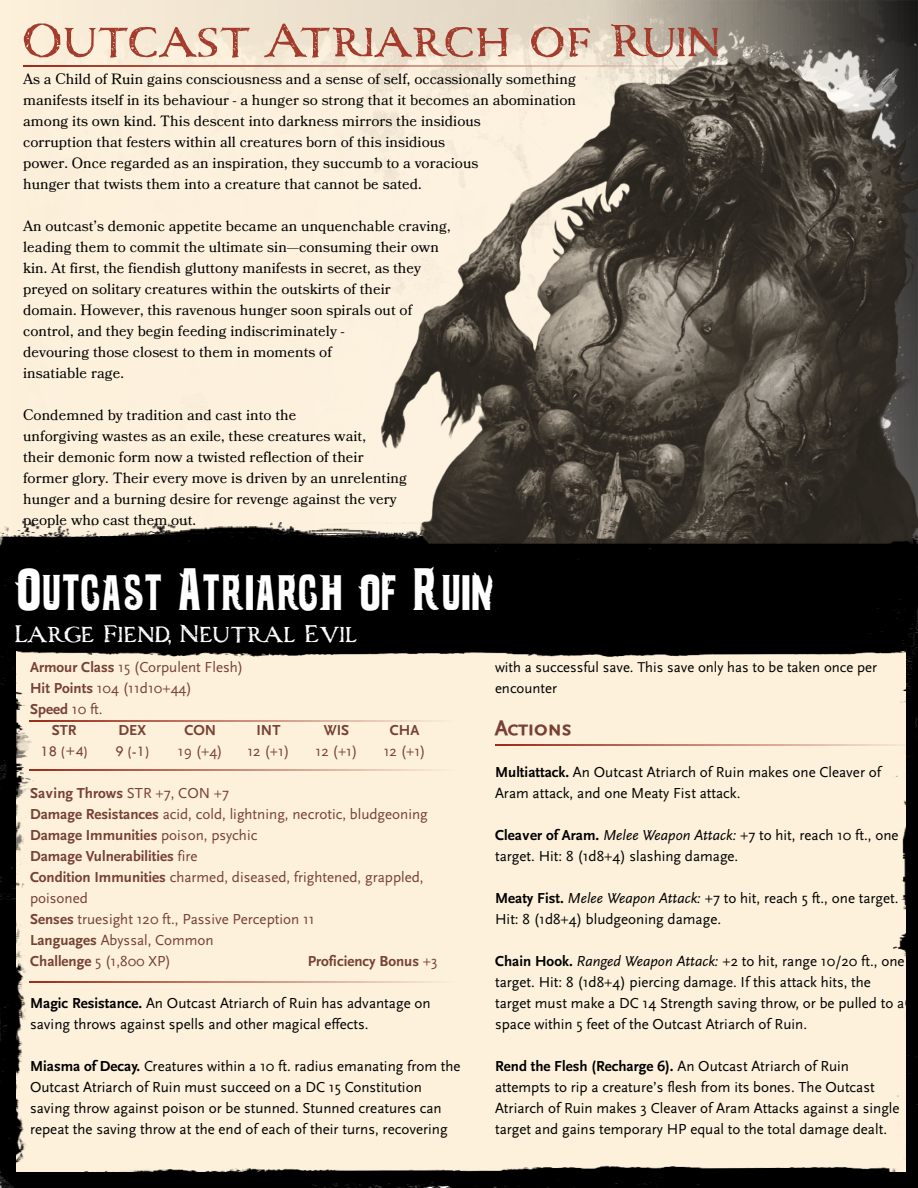
<style>
.page{position:relative;width:918px;height:1188px;background:#fff}
.page>*{position:absolute;margin:0;border:0;box-sizing:border-box;transform-origin:0 0}
.t1{font:56.55px "Carta Marina";color:#a33c2c}
.t2{font:49.5px "Creature Caster";color:#fff}
.t3{font:30px "Carta Marina";color:#fff}
.t4{font:700 21px "Scaly Sans Caps";color:#774134}
.t5{font:15px/21px "Scaly Sans Remake";color:#000}
.t6{font:15px/21px "Bookinsanity Remake";color:#000}
.t7{font:15px/21px "Scaly Sans Remake";color:#774134}
.t8{font:700 15px/21px "Scaly Sans Remake";color:#774134;text-align:center}
.t9{font:15px "Tw Cen";color:#774134}
.t10{font:14.85px/21px "Scaly Sans Remake";color:#000}
.s1{font-weight:700}
.s2{font-weight:400}
.s3{font-style:italic}
</style>
<div class="page">
<svg style="left:0;top:0;width:918px;height:474px;background:#efe4d1"></svg>
<hr style="left:23px;top:65px;width:700px;height:2px;background:#9c2b1b">
<img style="left:0;top:515px;width:918px;height:132px">
<img style="left:0;top:647px;width:918px;height:539px">
<hr style="left:29px;top:981px;width:425px;height:2px;background:#9c2b1b">
<img style="left:382px;top:58px;width:536px;height:486px">
<h1 class="t1" style="left:21px;top:14px;width:701px">Outcast Atriarch of Ruin</h1>
<p class="t6" style="left:23px;top:69px;width:554px">As a Child of Ruin gains consciousness and a sense of self, occassionally something manifests itself in its behaviour - a hunger so strong that it becomes an abomination among its own kind. This descent into darkness mirrors the insidious<br>corruption that festers within all creatures born of this insidious<br>power. Once regarded as an inspiration, they succumb to a voracious<br>hunger that twists them into a creature that cannot be sated.</p>
<p class="t6" style="left:23px;top:216px;width:429px">An outcast’s demonic appetite became an unquenchable craving, leading them to commit the ultimate sin—consuming their own kin. At first, the fiendish gluttony manifests in secret, as they preyed on solitary creatures within the outskirts of their<br>domain. However, this ravenous hunger soon spirals out of control, and they begin feeding indiscriminately -<br>devouring those closest to them in moments of<br>insatiable rage.</p>
<p class="t6" style="left:23px;top:405px;width:385px">Condemned by tradition and cast into the<br>unforgiving wastes as an exile, these creatures wait,<br>their demonic form now a twisted reflection of their former glory. Their every move is driven by an unrelenting hunger and a burning desire for revenge against the very people who cast them out.</p>
<h2 class="t2" style="left:14px;top:560px;width:482px">Outcast Atriarch of Ruin</h2>
<h3 class="t3" style="left:14px;top:619px;width:344px">Large Fiend, Neutral Evil</h3>
<p class="t7" style="left:30px;top:657px;width:215px"><span class="s1">Armour Class</span> 15 (Corpulent Flesh)<br><span class="s1">Hit Points</span> 104 (11d10+44)<br><span class="s1">Speed</span> 10 ft.</p>
<p class="t8" style="left:52px;top:720px;width:26px">STR</p>
<p class="t8" style="left:119px;top:720px;width:29px">DEX</p>
<p class="t8" style="left:184px;top:720px;width:33px">CON</p>
<p class="t8" style="left:256px;top:720px;width:25px">INT</p>
<p class="t8" style="left:324px;top:720px;width:27px">WIS</p>
<p class="t8" style="left:390px;top:720px;width:31px">CHA</p>
<p class="t9" style="left:41px;top:746px;width:49px">18 (+4)</p>
<p class="t9" style="left:115px;top:746px;width:35px">9 (-1)</p>
<p class="t7" style="left:178px;top:741px;width:46px">19 (+4)</p>
<p class="t7" style="left:247px;top:741px;width:43px">12 (+1)</p>
<p class="t7" style="left:316px;top:741px;width:43px">12 (+1)</p>
<p class="t7" style="left:384px;top:741px;width:44px">12 (+1)</p>
<p class="t8" style="left:32px;top:720px;width:44px">STR<br>18 (+4)</p>
<p class="t7" style="left:30px;top:783px;width:399px"><span class="s1">Saving Throws</span> STR +7, CON +7<br><span class="s1">Damage Resistances</span> acid, cold, lightning, necrotic, bludgeoning <span class="s1">Damage Immunities</span> poison, psychic<br><span class="s1">Damage Vulnerabilities</span> fire<br><span class="s1">Condition Immunities</span> charmed, diseased, frightened, grappled, poisoned<br><span class="s1">Senses</span> truesight 120 ft., Passive Perception 11<br><span class="s1">Languages</span> Abyssal, Common<br><span class="s1">Challenge</span> 5 (1,800 XP)</p>
<p class="t5" style="left:30px;top:993px;width:402px"><span class="s1">Magic Resistance.</span> An Outcast Atriarch of Ruin has advantage on saving throws against spells and other magical effects.</p>
<p class="t5" style="left:30px;top:1056px;width:432px"><span class="s1">Miasma of Decay.</span> Creatures within a 10 ft. radius emanating from the Outcast Atriarch of Ruin must succeed on a DC 15 Constitution saving throw against poison or be stunned. Stunned creatures can repeat the saving throw at the end of each of their turns, recovering</p>
<p class="t8" style="left:308px;top:951px;width:131px">Proficiency Bonus <span class="s2">+3</span></p>
<p class="t10" style="left:495px;top:657px;width:383px">with a successful save. This save only has to be taken once per encounter</p>
<h3 class="t4" style="left:495px;top:717px;width:78px">Actions</h3>
<p class="t5" style="left:495px;top:762px;width:387px"><span class="s1">Multiattack.</span> An Outcast Atriarch of Ruin makes one Cleaver of<br>Aram attack, and one Meaty Fist attack.</p>
<p class="t5" style="left:495px;top:825px;width:405px"><span class="s1">Cleaver of Aram.</span> <span class="s3">Melee Weapon Attack:</span> +7 to hit, reach 10 ft., one target. Hit: 8 (1d8+4) slashing damage.</p>
<p class="t5" style="left:495px;top:888px;width:405px"><span class="s1">Meaty Fist.</span> <span class="s3">Melee Weapon Attack:</span> +7 to hit, reach 5 ft., one target.<br>Hit: 8 (1d8+4) bludgeoning damage.</p>
<p class="t5" style="left:495px;top:951px;width:411px"><span class="s1">Chain Hook.</span> <span class="s3">Ranged Weapon Attack:</span> +2 to hit, range 10/20 ft., one target. Hit: 8 (1d8+4) piercing damage. If this attack hits, the target must make a DC 14 Strength saving throw, or be pulled to a space within 5 feet of the Outcast Atriarch of Ruin.</p>
<p class="t5" style="left:495px;top:1056px;width:406px"><span class="s1">Rend the Flesh (Recharge 6).</span> An Outcast Atriarch of Ruin attempts to rip a creature’s flesh from its bones. The Outcast Atriarch of Ruin makes 3 Cleaver of Aram Attacks against a single target and gains temporary HP equal to the total damage dealt.</p>
</div>
